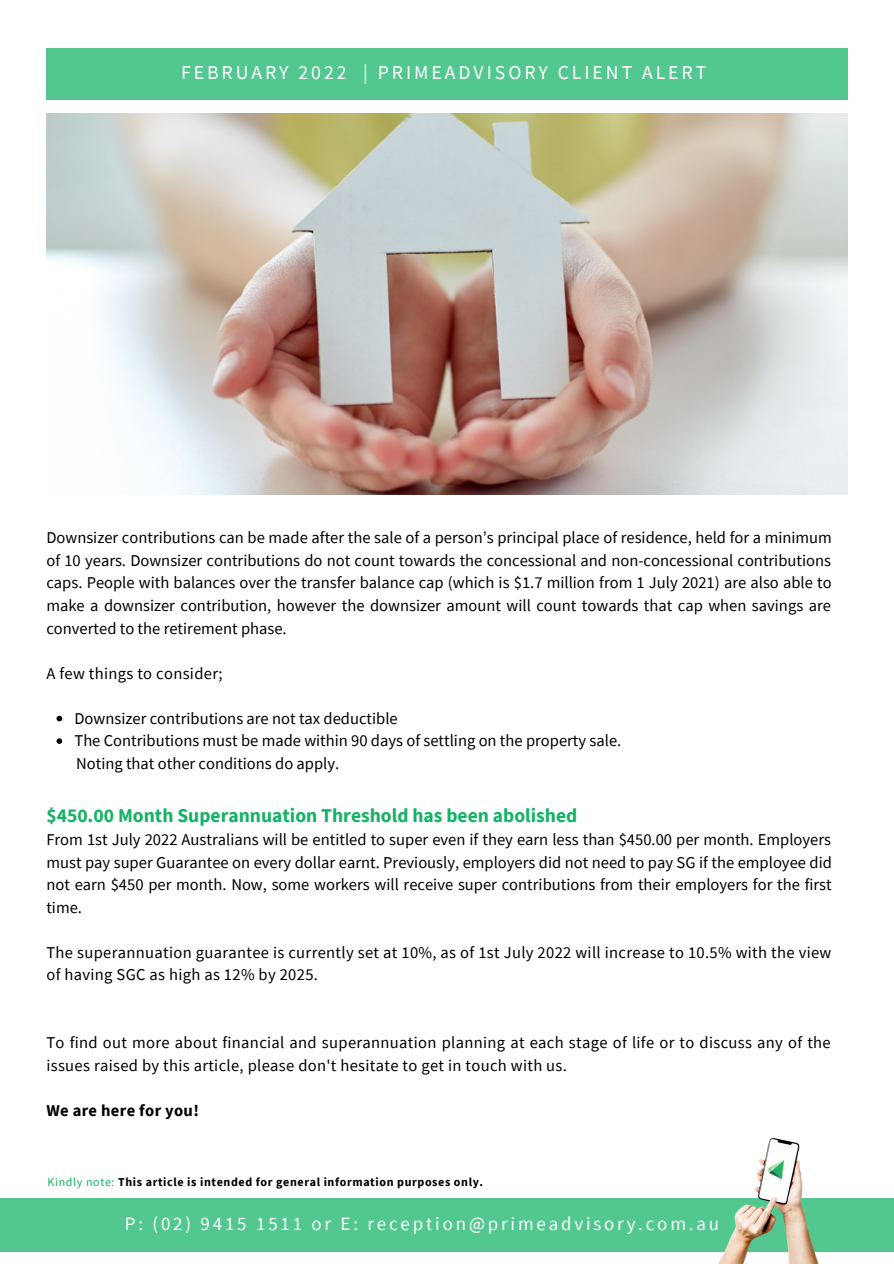
<style>
.page{position:relative;width:894px;height:1264px;background:#fff}
.page>*{position:absolute;margin:0;border:0;box-sizing:border-box;transform-origin:0 0}
.t1{font:19.65px "Source Sans Pro";letter-spacing:.15em;color:#fff}
.t2{font:700 19.5px "Source Sans Pro";color:#13b266}
.t3{font:18.9px "Source Sans Pro";letter-spacing:.15em;color:#fff}
.t4{font:16.5px/22.5px "Source Sans Pro";letter-spacing:.02em;color:#000;text-align:justify}
.t5{font:16.5px "Source Sans Pro";color:#000}
.t6{font:700 16.5px "Source Sans Pro";letter-spacing:.02em;color:#000}
.t7{font:700 12px "Source Sans Pro";letter-spacing:.05em;color:#000}
.s1{font-weight:400;color:#13b266}
</style>
<div class="page">
<div style="left:46px;top:48px;width:801px;height:51px;background:#53c790"></div>
<div style="left:0;top:1198px;width:893px;height:53px;background:#53c790"></div>
<img style="left:673px;top:1138px;width:207px;height:125px">
<img style="left:765px;top:1155px;width:23px;height:25px">
<img style="left:46px;top:114px;width:801px;height:380px">
<svg style="left:57px;top:715px;width:5px;height:6px"></svg>
<svg style="left:57px;top:738px;width:5px;height:6px"></svg>
<p class="t1" style="left:181px;top:60px;width:526px">FEBRUARY 2022 | PRIMEADVISORY CLIENT ALERT</p>
<p class="t4" style="left:46px;top:526px;width:786px">Downsizer contributions can be made after the sale of a person’s principal place of residence, held for a minimum of 10 years. Downsizer contributions do not count towards the concessional and non-concessional contributions caps. People with balances over the transfer balance cap (which is $1.7 million from 1 July 2021) are also able to make a downsizer contribution, however the downsizer amount will count towards that cap when savings are converted to the retirement phase.</p>
<p class="t4" style="left:46px;top:661px;width:178px">A few things to consider;</p>
<p class="t5" style="left:74px;top:707px;width:325px">Downsizer contributions are not tax deductible</p>
<p class="t5" style="left:74px;top:730px;width:548px">The Contributions must be made within 90 days of settling on the property sale.</p>
<p class="t5" style="left:76px;top:752px;width:264px">Noting that other conditions do apply.</p>
<p class="t2" style="left:46px;top:802px;width:532px">$450.00 Month Superannuation Threshold has been abolished</p>
<p class="t4" style="left:46px;top:828px;width:786px">From 1st July 2022 Australians will be entitled to super even if they earn less than $450.00 per month. Employers must pay super Guarantee on every dollar earnt. Previously, employers did not need to pay SG if the employee did not earn $450 per month. Now, some workers will receive super contributions from their employers for the first time.</p>
<p class="t4" style="left:46px;top:940px;width:786px">The superannuation guarantee is currently set at 10%, as of 1st July 2022 will increase to 10.5% with the view of having SGC as high as 12% by 2025.</p>
<p class="t4" style="left:46px;top:1030px;width:785px">To find out more about financial and superannuation planning at each stage of life or to discuss any of the issues raised by this article, please don't hesitate to get in touch with us.</p>
<p class="t6" style="left:46px;top:1099px;width:154px">We are here for you!</p>
<p class="t7" style="left:48px;top:1173px;width:437px"><span class="s1">Kindly note:</span> This article is intended for general information purposes only.</p>
<p class="t3" style="left:125px;top:1210px;width:595px">P: (02) 9415 1511 or E: reception@primeadvisory.com.au</p>
</div>
